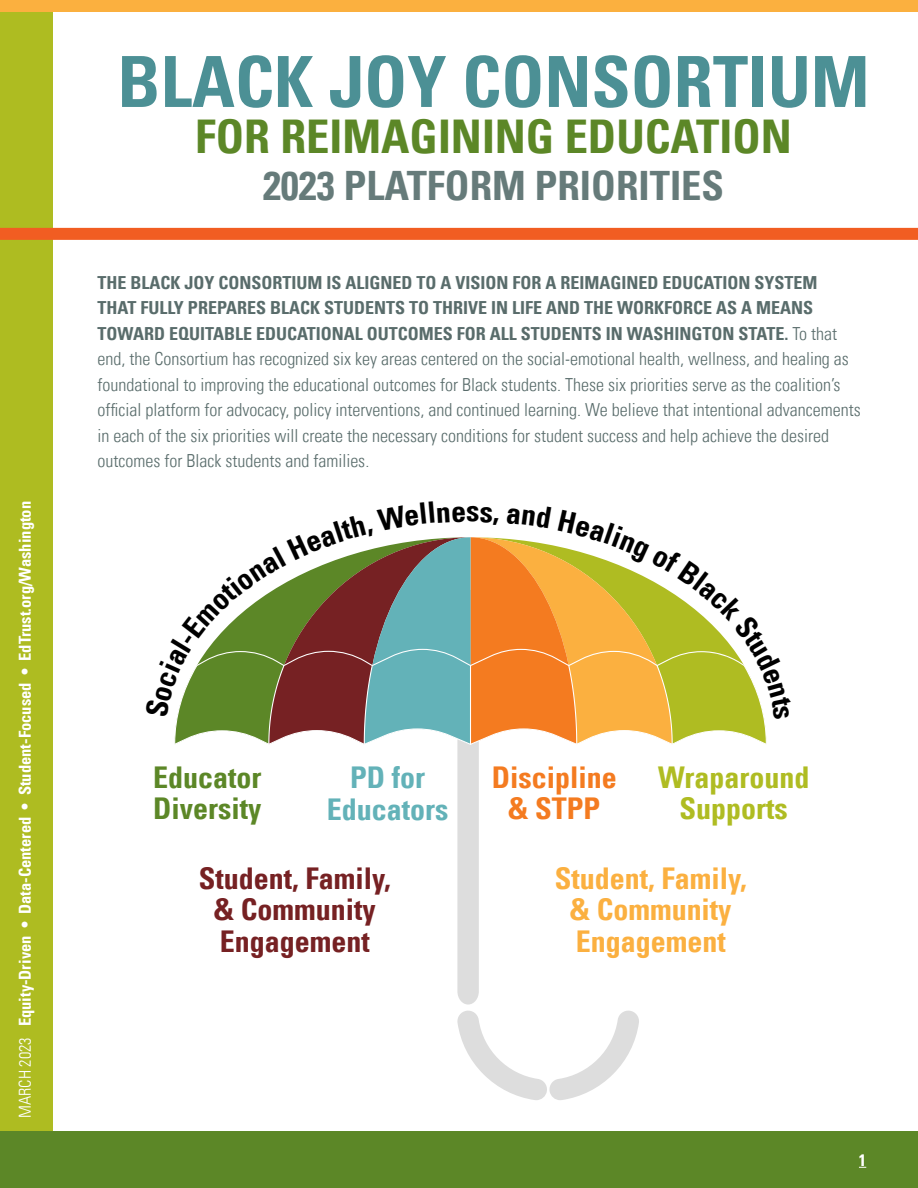
<style>
.page{position:relative;width:918px;height:1188px;background:#fff}
.page>*{position:absolute;margin:0;border:0;box-sizing:border-box;transform-origin:0 0}
.t1{font:700 condensed 70.5px "Univers LT";color:#4c9095}
.t2{font:700 condensed 46.5px "Univers LT";color:#5c8727}
.t3{font:700 condensed 40.5px "Univers LT";color:#667b7a}
.t4{font:700 condensed 30px/31.3px "Univers LT";color:#762123;text-align:center}
.t5{font:700 condensed 30px/31.3px "Univers LT";color:#fbb040;text-align:center}
.t6{font:700 condensed 30px/31.3px "Univers LT";color:#afbc22;text-align:center}
.t7{font:700 condensed 30px/31.3px "Univers LT";color:#5c8727}
.t8{font:700 condensed 30px/31.3px "Univers LT";color:#f47b20;text-align:center}
.t9{font:700 condensed 30px/31.3px "Univers LT";color:#63b2b8;text-align:center}
.t10{font:300 condensed 18px/25.5px "Univers LT";color:#596c6b}
.t11{font:700 condensed 16.5px "Univers LT";color:#fff}
.s1{font-weight:300}
.s2{font-weight:700}
</style>
<div class="page">
<div style="left:0;top:12px;width:52px;height:1176px;background:#aebc21"></div>
<div style="left:0;top:0;width:918px;height:12px;background:#fbb03f"></div>
<div style="left:0;top:1131px;width:918px;height:57px;background:#5c8727"></div>
<div style="left:0;top:228px;width:918px;height:12px;background:#f15d22"></div>
<svg style="left:174px;top:537px;width:593px;height:563px"></svg>
<p class="t11" style="left:15px;top:1118px;width:618px;rotate:-90deg"><span class="s1">MARCH 2023</span> Equity-Driven • Data-Centered • Student-Focused • EdTrust.org/Washington</p>
<p class="t1" style="left:117px;top:39px;width:754px">BLACK JOY CONSORTIUM</p>
<p class="t2" style="left:195px;top:108px;width:598px">FOR REIMAGINING EDUCATION</p>
<p class="t3" style="left:263px;top:161px;width:463px">2023 PLATFORM PRIORITIES</p>
<p class="t10" style="left:97px;top:270px;width:765px"><span class="s2">THE BLACK JOY CONSORTIUM IS ALIGNED TO A VISION FOR A REIMAGINED EDUCATION SYSTEM THAT FULLY PREPARES BLACK STUDENTS TO THRIVE IN LIFE AND THE WORKFORCE AS A MEANS TOWARD EQUITABLE EDUCATIONAL OUTCOMES FOR ALL STUDENTS IN WASHINGTON STATE.</span> To that end, the Consortium has recognized six key areas centered on the social-emotional health, wellness, and healing as foundational to improving the educational outcomes for Black students. These six priorities serve as the coalition’s official platform for advocacy, policy interventions, and continued learning. We believe that intentional advancements in each of the six priorities will create the necessary conditions for student success and help achieve the desired outcomes for Black students and families.</p>
<p class="t7" style="left:153px;top:762px;width:110px">Educator<br>Diversity</p>
<p class="t9" style="left:327px;top:762px;width:123px">PD for<br>Educators</p>
<p class="t8" style="left:492px;top:762px;width:126px">Discipline &amp; STPP</p>
<p class="t6" style="left:658px;top:762px;width:153px">Wraparound<br>Supports</p>
<p class="t4" style="left:199px;top:862px;width:194px">Student, Family, &amp; Community<br>Engagement</p>
<p class="t5" style="left:555px;top:862px;width:194px">Student, Family, &amp; Community<br>Engagement</p>
<p class="t11" style="left:859px;top:1150px;width:9px">1</p>
</div>
